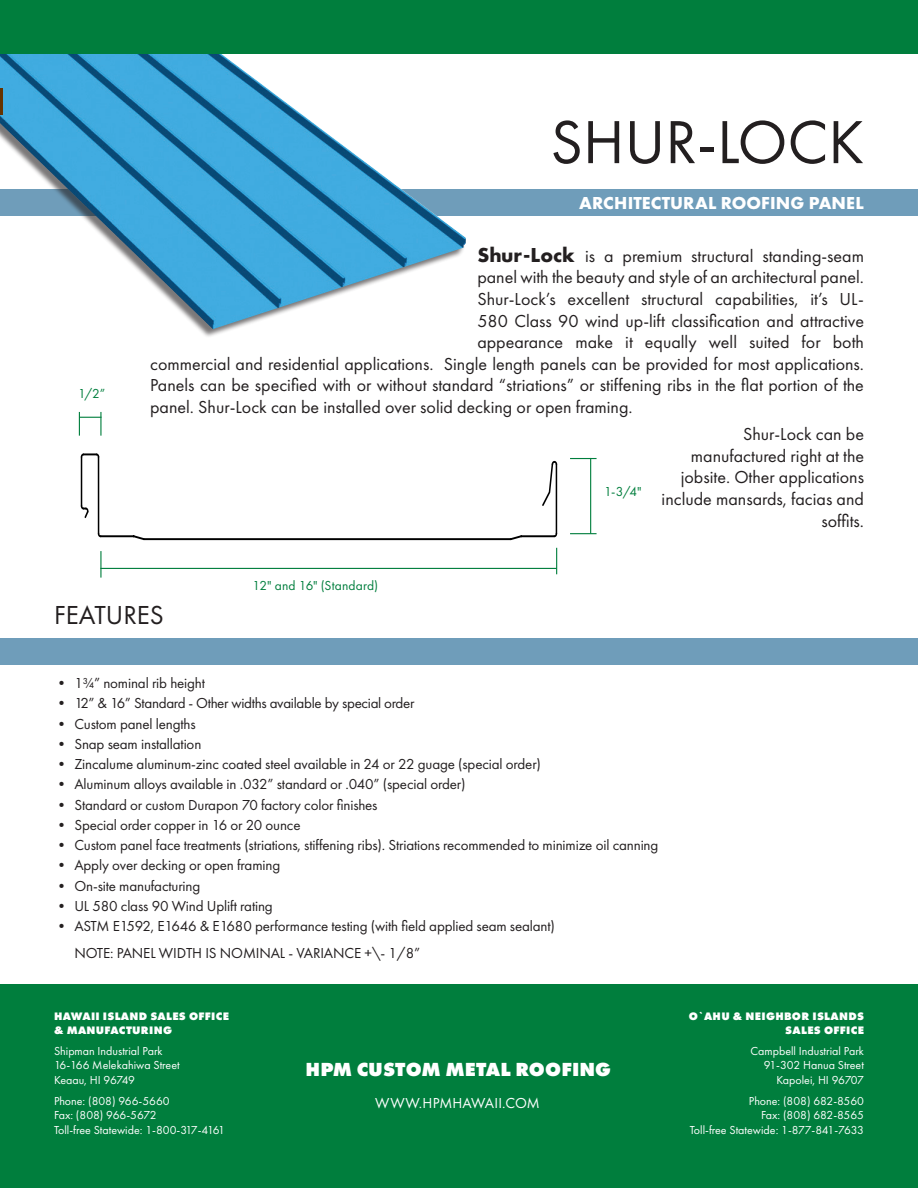
<style>
.page{position:relative;width:918px;height:1188px;background:#fff}
.page>*{position:absolute;margin:0;border:0;box-sizing:border-box;transform-origin:0 0}
.t1{font:63px "Futura PT";color:#231f20}
.t2{font:27px "Futura PT";color:#231f20}
.t3{font:800 19.65px "Futura PT";color:#fff}
.t4{font:18px/21.6px "Futura PT";color:#231f20;text-align:right}
.t5{font:700 18px "Futura PT";letter-spacing:.005em;color:#fff}
.t6{font:15px/27px "Futura PT";letter-spacing:-.01em;color:#231f20}
.t7{font:15px "Futura PT";letter-spacing:.005em;color:#fff}
.t8{font:13.5px "Futura PT";letter-spacing:.01em;color:#007e3d}
.t9{font:12px "Futura PT";color:#fff}
.t10{font:12px "Futura PT";letter-spacing:-.025em;color:#fff}
.t11{font:800 11.25px/13.5px "Futura PT";letter-spacing:.025em;color:#fff;text-align:right}
.s1{font-weight:700;font-size:21px}
</style>
<div class="page">
<div style="left:0;top:638px;width:918px;height:27px;background:#6f9dba"></div>
<div style="left:0;top:189px;width:918px;height:27px;background:#6f9dba"></div>
<img style="left:0;top:54px;width:466px;height:275px">
<div style="left:0;top:984px;width:918px;height:204px;background:#007e3d"></div>
<div style="left:0;top:0;width:918px;height:54px;background:#007e3d"></div>
<svg style="left:570px;top:458px;width:27px;height:1px"></svg>
<svg style="left:556px;top:548px;width:1px;height:26px"></svg>
<hr style="left:590px;top:458px;width:1px;height:76px;background:#007e3d">
<hr style="left:100px;top:568px;width:457px;height:1px;background:#007e3d">
<hr style="left:100px;top:551px;width:2px;height:27px;background:#007e3d">
<svg style="left:79px;top:412px;width:23px;height:24px"></svg>
<svg style="left:570px;top:533px;width:27px;height:1px"></svg>
<hr style="left:0;top:88px;width:2px;height:27px;background:#630">
<svg style="left:81px;top:453px;width:19px;height:67px"></svg>
<hr style="left:98px;top:457px;width:1px;height:77px;background:#000">
<svg style="left:553px;top:532px;width:4px;height:6px"></svg>
<hr style="left:556px;top:464px;width:1px;height:70px;background:#000">
<svg style="left:542px;top:460px;width:15px;height:48px"></svg>
<hr style="left:521px;top:535px;width:33px;height:2px;background:#000">
<svg style="left:97px;top:532px;width:426px;height:8px"></svg>
<p class="t1" style="left:550px;top:105px;width:315px">SHUR-LOCK</p>
<p class="t8" style="left:78px;top:386px;width:29px">1/2”</p>
<p class="t5" style="left:579px;top:191px;width:286px">ARCHITECTURAL ROOFING PANEL</p>
<p class="t4" style="left:477px;top:245px;width:388px"><span class="s1">Shur-Lock</span> is a premium structural standing-seam</p>
<p class="t4" style="left:477px;top:267px;width:388px">panel with the beauty and style of an architectural panel.</p>
<p class="t4" style="left:477px;top:288px;width:388px">Shur-Lock’s excellent structural capabilities, it’s UL-</p>
<p class="t4" style="left:477px;top:310px;width:388px">580 Class 90 wind up-lift classification and attractive</p>
<p class="t4" style="left:477px;top:331px;width:388px">appearance make it equally well suited for both</p>
<p class="t4" style="left:150px;top:353px;width:715px">commercial and residential applications. Single length panels can be provided for most applications.</p>
<p class="t4" style="left:150px;top:375px;width:715px">Panels can be specified with or without standard “striations” or stiffening ribs in the flat portion of the</p>
<p class="t4" style="left:150px;top:396px;width:484px">panel. Shur-Lock can be installed over solid decking or open framing.</p>
<p class="t8" style="left:253px;top:578px;width:127px">12" and 16" (Standard)</p>
<p class="t8" style="left:604px;top:483px;width:39px">1-3/4"</p>
<p class="t4" style="left:662px;top:423px;width:204px">Shur-Lock can be manufactured right at the jobsite. Other applications include mansards, facias and soffits.</p>
<p class="t2" style="left:54px;top:599px;width:111px">FEATURES</p>
<p class="t6" style="left:54px;top:670px;width:152px">• 1¾” nominal rib height</p>
<p class="t6" style="left:54px;top:690px;width:362px">• 12” &amp; 16” Standard - Other widths available by special order</p>
<p class="t6" style="left:54px;top:710px;width:143px">• Custom panel lengths</p>
<p class="t6" style="left:54px;top:730px;width:149px">• Snap seam installation</p>
<p class="t6" style="left:54px;top:751px;width:488px">• Zincalume aluminum-zinc coated steel available in 24 or 22 guage (special order)</p>
<p class="t6" style="left:54px;top:771px;width:413px">• Aluminum alloys available in .032” standard or .040” (special order)</p>
<p class="t6" style="left:54px;top:791px;width:325px">• Standard or custom Durapon 70 factory color finishes</p>
<p class="t6" style="left:54px;top:811px;width:248px">• Special order copper in 16 or 20 ounce</p>
<p class="t6" style="left:54px;top:832px;width:606px">• Custom panel face treatments (striations, stiffening ribs). Striations recommended to minimize oil canning</p>
<p class="t6" style="left:54px;top:852px;width:228px">• Apply over decking or open framing</p>
<p class="t6" style="left:54px;top:872px;width:148px">• On-site manufacturing</p>
<p class="t6" style="left:54px;top:892px;width:220px">• UL 580 class 90 Wind Uplift rating</p>
<p class="t6" style="left:74px;top:913px;width:482px;text-indent:-20px">• ASTM E1592, E1646 &amp; E1680 performance testing (with field applied seam sealant)<br>NOTE: PANEL WIDTH IS NOMINAL - VARIANCE +\- 1/8”</p>
<p class="t11" style="left:54px;top:1009px;width:177px">HAWAII ISLAND SALES OFFICE</p>
<p class="t11" style="left:54px;top:1023px;width:120px">&amp; MANUFACTURING</p>
<p class="t9" style="left:54px;top:1044px;width:110px">Shipman Industrial Park</p>
<p class="t9" style="left:54px;top:1058px;width:127px">16-166 Melekahiwa Street</p>
<p class="t10" style="left:54px;top:1072px;width:83px">Keaau, HI 96749</p>
<p class="t9" style="left:54px;top:1094px;width:117px">Phone: (808) 966-5660</p>
<p class="t9" style="left:54px;top:1108px;width:104px">Fax: (808) 966-5672</p>
<p class="t9" style="left:54px;top:1122px;width:173px">Toll-free Statewide: 1-800-317-4161</p>
<p class="t3" style="left:306px;top:1057px;width:307px">HPM CUSTOM METAL ROOFING</p>
<p class="t7" style="left:375px;top:1094px;width:166px">WWW.HPMHAWAII.COM</p>
<p class="t11" style="left:689px;top:1009px;width:177px">O`AHU &amp; NEIGHBOR ISLANDS<br>SALES OFFICE</p>
<p class="t9" style="left:750px;top:1044px;width:115px">Campbell Industrial Park</p>
<p class="t9" style="left:764px;top:1058px;width:102px">91-302 Hanua Street</p>
<p class="t9" style="left:777px;top:1072px;width:89px">Kapolei, HI 96707</p>
<p class="t9" style="left:749px;top:1094px;width:117px">Phone: (808) 682-8560</p>
<p class="t9" style="left:761px;top:1108px;width:104px">Fax: (808) 682-8565</p>
<p class="t9" style="left:690px;top:1122px;width:176px">Toll-free Statewide: 1-877-841-7633</p>
</div>
